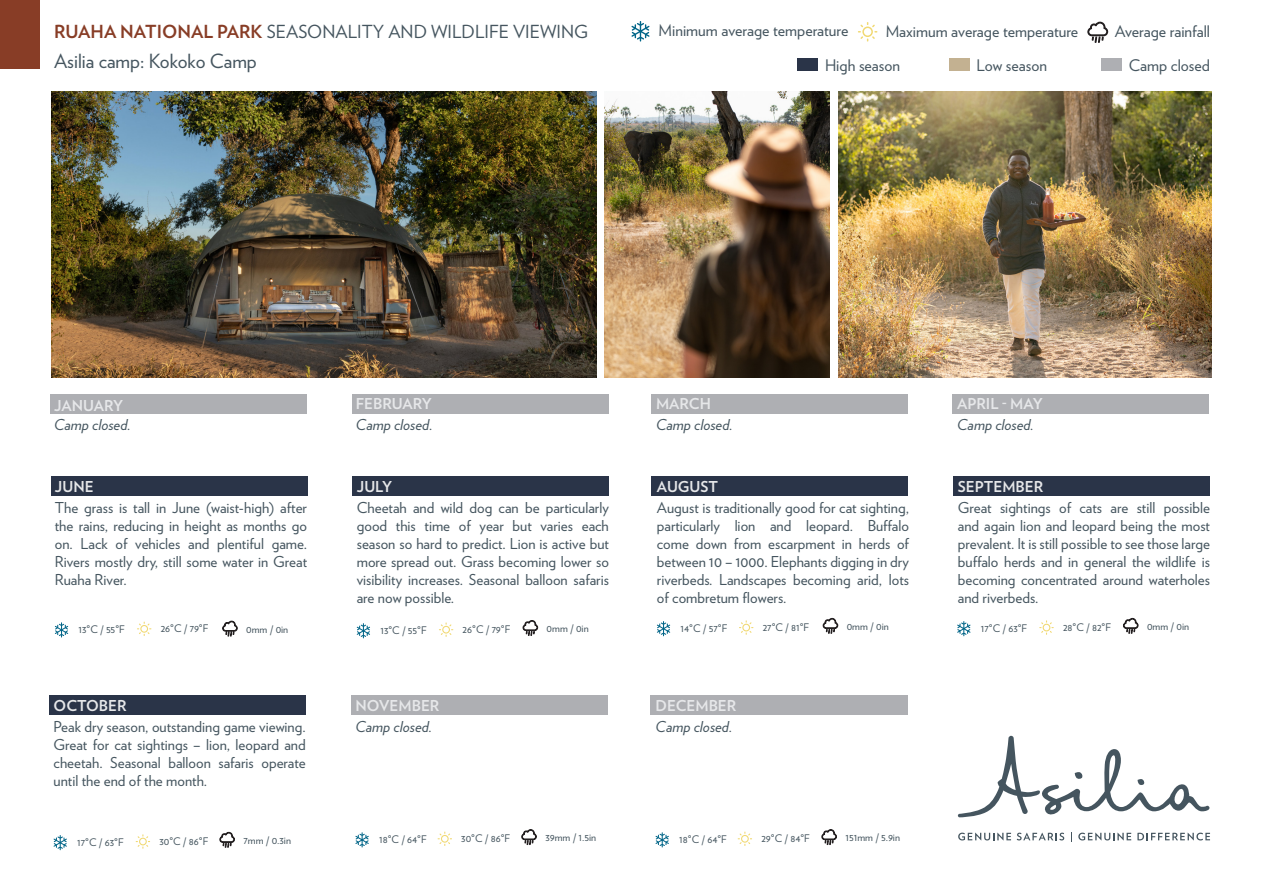
<style>
.page{position:relative;width:1263px;height:893px;background:#fff}
.page>*{position:absolute;margin:0;border:0;box-sizing:border-box;transform-origin:0 0}
.t1{font:19.5px "Verlag";color:#45555f}
.t2{font:18px "Verlag";color:#45555f}
.t3{font:15.9px "Verlag";color:#45555f}
.t4{font:15px/18px "Verlag";color:#45555f;text-align:justify}
.t5{font:700 15px "Verlag";color:#e6e7e9}
.t6{font:italic 15px "Verlag";color:#45555f}
.t7{font:10.5px "Verlag";color:#45555f}
.s1{font-weight:700;color:#883d26}
</style>
<div class="page">
<div style="left:953px;top:394px;width:256px;height:20px;background:#aeafb3"></div>
<svg style="left:957px;top:621px;width:13px;height:15px"></svg>
<svg style="left:1039px;top:620px;width:15px;height:15px"></svg>
<svg style="left:1123px;top:618px;width:15px;height:16px"></svg>
<img style="left:52px;top:91px;width:544px;height:287px">
<img style="left:605px;top:91px;width:225px;height:287px">
<img style="left:839px;top:91px;width:372px;height:287px">
<svg style="left:958px;top:833px;width:53px;height:7px"></svg>
<svg style="left:1017px;top:833px;width:47px;height:7px"></svg>
<svg style="left:1078px;top:833px;width:53px;height:7px"></svg>
<svg style="left:1137px;top:833px;width:73px;height:7px"></svg>
<svg style="left:958px;top:736px;width:251px;height:81px"></svg>
<div style="left:0;top:0;width:39px;height:68px;background:#883d26"></div>
<svg style="left:631px;top:21px;width:18px;height:21px"></svg>
<svg style="left:858px;top:22px;width:19px;height:20px"></svg>
<svg style="left:1087px;top:22px;width:21px;height:21px"></svg>
<div style="left:798px;top:58px;width:20px;height:13px;background:#2a3448"></div>
<div style="left:949px;top:58px;width:20px;height:13px;background:#c3b191"></div>
<div style="left:1101px;top:58px;width:20px;height:13px;background:#aeafb3"></div>
<div style="left:50px;top:394px;width:256px;height:20px;background:#aeafb3"></div>
<div style="left:651px;top:394px;width:256px;height:20px;background:#aeafb3"></div>
<div style="left:352px;top:394px;width:256px;height:20px;background:#aeafb3"></div>
<div style="left:51px;top:476px;width:256px;height:20px;background:#2a3448"></div>
<div style="left:652px;top:476px;width:256px;height:20px;background:#2a3448"></div>
<div style="left:353px;top:476px;width:256px;height:20px;background:#2a3448"></div>
<svg style="left:55px;top:622px;width:13px;height:15px"></svg>
<svg style="left:357px;top:623px;width:13px;height:15px"></svg>
<svg style="left:657px;top:621px;width:13px;height:15px"></svg>
<svg style="left:137px;top:622px;width:14px;height:14px"></svg>
<svg style="left:439px;top:622px;width:14px;height:15px"></svg>
<svg style="left:739px;top:620px;width:14px;height:15px"></svg>
<svg style="left:222px;top:621px;width:15px;height:16px"></svg>
<svg style="left:523px;top:620px;width:15px;height:16px"></svg>
<svg style="left:823px;top:618px;width:15px;height:16px"></svg>
<div style="left:954px;top:476px;width:256px;height:20px;background:#2a3448"></div>
<div style="left:651px;top:695px;width:257px;height:20px;background:#aeafb3"></div>
<div style="left:50px;top:695px;width:256px;height:20px;background:#2a3448"></div>
<div style="left:352px;top:695px;width:256px;height:20px;background:#aeafb3"></div>
<svg style="left:54px;top:835px;width:13px;height:15px"></svg>
<svg style="left:355px;top:832px;width:14px;height:15px"></svg>
<svg style="left:655px;top:832px;width:14px;height:15px"></svg>
<svg style="left:136px;top:834px;width:14px;height:15px"></svg>
<svg style="left:438px;top:832px;width:14px;height:14px"></svg>
<svg style="left:738px;top:832px;width:14px;height:14px"></svg>
<svg style="left:220px;top:832px;width:15px;height:16px"></svg>
<svg style="left:521px;top:829px;width:16px;height:17px"></svg>
<svg style="left:821px;top:829px;width:16px;height:17px"></svg>
<p class="t2" style="left:54px;top:18px;width:536px"><span class="s1">RUAHA NATIONAL PARK</span> SEASONALITY AND WILDLIFE VIEWING</p>
<p class="t1" style="left:54px;top:46px;width:204px">Asilia camp: Kokoko Camp</p>
<p class="t3" style="left:658px;top:18px;width:191px">Minimum average temperature</p>
<p class="t3" style="left:886px;top:20px;width:194px">Maximum average temperature</p>
<p class="t3" style="left:1115px;top:20px;width:97px">Average rainfall</p>
<p class="t3" style="left:825px;top:53px;width:76px">High season</p>
<p class="t3" style="left:976px;top:53px;width:72px">Low season</p>
<p class="t3" style="left:1129px;top:53px;width:83px">Camp closed</p>
<p class="t5" style="left:54px;top:394px;width:71px">JANUARY</p>
<p class="t6" style="left:54px;top:414px;width:78px">Camp closed.</p>
<p class="t5" style="left:55px;top:475px;width:40px">JUNE</p>
<p class="t4" style="left:55px;top:498px;width:254px">The grass is tall in June (waist-high) after the rains, reducing in height as months go on. Lack of vehicles and plentiful game.<br>Rivers mostly dry, still some water in Great Ruaha River.</p>
<p class="t5" style="left:356px;top:392px;width:78px">FEBRUARY</p>
<p class="t6" style="left:356px;top:414px;width:78px">Camp closed.</p>
<p class="t5" style="left:357px;top:475px;width:37px">JULY</p>
<p class="t4" style="left:357px;top:498px;width:254px">Cheetah and wild dog can be particularly good this time of year but varies each season so hard to predict. Lion is active but more spread out. Grass becoming lower so visibility increases. Seasonal balloon safaris are now possible.</p>
<p class="t5" style="left:656px;top:392px;width:56px">MARCH</p>
<p class="t6" style="left:656px;top:414px;width:78px">Camp closed.</p>
<p class="t5" style="left:657px;top:475px;width:63px">AUGUST</p>
<p class="t4" style="left:657px;top:498px;width:254px">August is traditionally good for cat sighting, particularly lion and leopard. Buffalo come down from escarpment in herds of between 10 – 1000. Elephants digging in dry riverbeds. Landscapes becoming arid, lots of combretum flowers.</p>
<p class="t5" style="left:957px;top:392px;width:87px">APRIL - MAY</p>
<p class="t6" style="left:957px;top:414px;width:78px">Camp closed.</p>
<p class="t5" style="left:958px;top:475px;width:87px">SEPTEMBER</p>
<p class="t4" style="left:958px;top:498px;width:254px">Great sightings of cats are still possible and again lion and leopard being the most prevalent. It is still possible to see those large buffalo herds and in general the wildlife is becoming concentrated around waterholes and riverbeds.</p>
<p class="t7" style="left:79px;top:621px;width:48px">13°C / 55°F</p>
<p class="t7" style="left:161px;top:620px;width:49px">26°C / 79°F</p>
<p class="t7" style="left:246px;top:621px;width:44px">0mm / 0in</p>
<p class="t7" style="left:380px;top:622px;width:48px">13°C / 55°F</p>
<p class="t7" style="left:463px;top:621px;width:49px">26°C / 79°F</p>
<p class="t7" style="left:547px;top:620px;width:44px">0mm / 0in</p>
<p class="t7" style="left:681px;top:620px;width:48px">14°C / 57°F</p>
<p class="t7" style="left:763px;top:619px;width:48px">27°C / 81°F</p>
<p class="t7" style="left:847px;top:618px;width:44px">0mm / 0in</p>
<p class="t5" style="left:54px;top:693px;width:74px">OCTOBER</p>
<p class="t4" style="left:54px;top:717px;width:254px">Peak dry season, outstanding game viewing.<br>Great for cat sightings – lion, leopard and cheetah. Seasonal balloon safaris operate until the end of the month.</p>
<p class="t5" style="left:355px;top:693px;width:85px">NOVEMBER</p>
<p class="t6" style="left:355px;top:715px;width:78px">Camp closed.</p>
<p class="t5" style="left:656px;top:693px;width:82px">DECEMBER</p>
<p class="t6" style="left:656px;top:715px;width:78px">Camp closed.</p>
<p class="t7" style="left:77px;top:834px;width:48px">17°C / 63°F</p>
<p class="t7" style="left:159px;top:833px;width:50px">30°C / 86°F</p>
<p class="t7" style="left:243px;top:832px;width:49px">7mm / 0.3in</p>
<p class="t7" style="left:379px;top:831px;width:49px">18°C / 64°F</p>
<p class="t7" style="left:461px;top:830px;width:50px">30°C / 86°F</p>
<p class="t7" style="left:545px;top:830px;width:52px">39mm / 1.5in</p>
<p class="t7" style="left:679px;top:831px;width:49px">18°C / 64°F</p>
<p class="t7" style="left:761px;top:830px;width:50px">29°C / 84°F</p>
<p class="t7" style="left:845px;top:830px;width:56px">151mm / 5.9in</p>
<p class="t7" style="left:981px;top:620px;width:48px">17°C / 63°F</p>
<p class="t7" style="left:1063px;top:619px;width:50px">28°C / 82°F</p>
<p class="t7" style="left:1147px;top:618px;width:44px">0mm / 0in</p>
</div>
